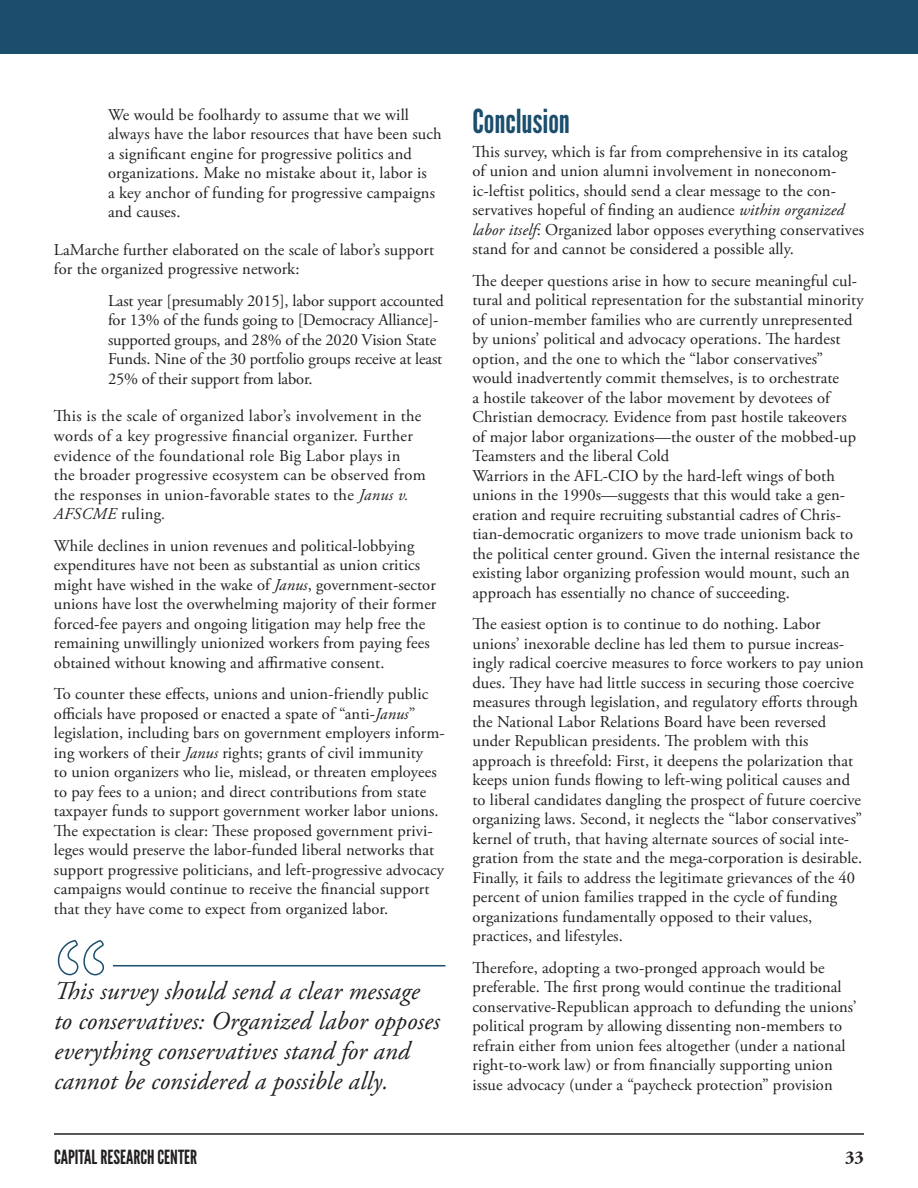
<style>
.page{position:relative;width:918px;height:1188px;background:#fff}
.page>*{position:absolute;margin:0;border:0;box-sizing:border-box;transform-origin:0 0}
.t1{font:33px "League Gothic";letter-spacing:-.005em;color:#1b4e6d}
.t2{font:italic 25.5px/30px "Adobe Garamond Pro";letter-spacing:.005em;color:#231f20}
.t3{font:19.5px "League Gothic";color:#231f20}
.t4{font:700 18px "Adobe Garamond Pro";color:#231f20}
.t5{font:16.5px/19.5px "Adobe Garamond Pro";letter-spacing:.005em;color:#231f20}
.s1{font-style:italic}
</style>
<div class="page">
<hr style="left:54px;top:1133px;width:810px;height:2px;background:#231f20">
<div style="left:0;top:0;width:918px;height:54px;background:#1b4e6d"></div>
<hr style="left:54px;top:965px;width:392px;height:1px;background:#1b4e6d">
<div style="left:54px;top:935px;width:58px;height:41px;background:#fff"></div>
<svg style="left:57px;top:940px;width:48px;height:36px"></svg>
<p class="t5" style="left:108px;top:106px;width:335px">We would be foolhardy to assume that we will always have the labor resources that have been such a significant engine for progressive politics and organizations. Make no mistake about it, labor is<br>a key anchor of funding for progressive campaigns and causes.</p>
<p class="t5" style="left:54px;top:241px;width:382px">LaMarche further elaborated on the scale of labor’s support for the organized progressive network:</p>
<p class="t5" style="left:108px;top:292px;width:337px">Last year [presumably 2015], labor support accounted for 13% of the funds going to [Democracy Alliance]- supported groups, and 28% of the 2020 Vision State Funds. Nine of the 30 portfolio groups receive at least 25% of their support from labor.</p>
<p class="t5" style="left:54px;top:407px;width:373px">This is the scale of organized labor’s involvement in the words of a key progressive financial organizer. Further evidence of the foundational role Big Labor plays in<br>the broader progressive ecosystem can be observed from the responses in union-favorable states to the <span class="s1">Janus v.<br>AFSCME</span> ruling<span class="s1">.</span></p>
<p class="t5" style="left:54px;top:536px;width:384px">While declines in union revenues and political-lobbying expenditures have not been as substantial as union critics might have wished in the wake of <span class="s1">Janus</span>, government-sector unions have lost the overwhelming majority of their former forced-fee payers and ongoing litigation may help free the remaining unwillingly unionized workers from paying fees obtained without knowing and affirmative consent.</p>
<p class="t5" style="left:54px;top:685px;width:392px">To counter these effects, unions and union-friendly public officials have proposed or enacted a spate of “anti-<span class="s1">Janus</span>” legislation, including bars on government employers inform&shy;ing workers of their <span class="s1">Janus</span> rights; grants of civil immunity<br>to union organizers who lie, mislead, or threaten employees to pay fees to a union; and direct contributions from state taxpayer funds to support government worker labor unions.<br>The expectation is clear: These proposed government privi&shy;leges would preserve the labor-funded liberal networks that support progressive politicians, and left-progressive advocacy campaigns would continue to receive the financial support that they have come to expect from organized labor.</p>
<h2 class="t2" style="left:54px;top:977px;width:387px">This survey should send a clear message to conservatives: Organized labor opposes everything conservatives stand for and cannot be considered a possible ally.</h2>
<h1 class="t1" style="left:472px;top:102px;width:99px">Conclusion</h1>
<p class="t5" style="left:472px;top:142px;width:393px">This survey, which is far from comprehensive in its catalog of union and union alumni involvement in noneconom&shy;ic-leftist politics, should send a clear message to the con&shy;servatives hopeful of finding an audience <span class="s1">within organized labor itself</span>: Organized labor opposes everything conservatives stand for and cannot be considered a possible ally.</p>
<p class="t5" style="left:472px;top:271px;width:393px">The deeper questions arise in how to secure meaningful cul&shy;tural and political representation for the substantial minority of union-member families who are currently unrepresented by unions’ political and advocacy operations. The hardest option, and the one to which the “labor conservatives” would inadvertently commit themselves, is to orchestrate<br>a hostile takeover of the labor movement by devotees of Christian democracy. Evidence from past hostile takeovers of major labor organizations—the ouster of the mobbed-up Teamsters and the liberal Cold<br>Warriors in the AFL-CIO by the hard-left wings of both unions in the 1990s—suggests that this would take a gen&shy;eration and require recruiting substantial cadres of Chris&shy;tian-democratic organizers to move trade unionism back to the political center ground. Given the internal resistance the existing labor organizing profession would mount, such an approach has essentially no chance of succeeding.</p>
<p class="t5" style="left:472px;top:615px;width:393px">The easiest option is to continue to do nothing. Labor unions’ inexorable decline has led them to pursue increas&shy;ingly radical coercive measures to force workers to pay union dues. They have had little success in securing those coercive measures through legislation, and regulatory efforts through the National Labor Relations Board have been reversed under Republican presidents. The problem with this approach is threefold: First, it deepens the polarization that keeps union funds flowing to left-wing political causes and to liberal candidates dangling the prospect of future coercive organizing laws. Second, it neglects the “labor conservatives” kernel of truth, that having alternate sources of social inte&shy;gration from the state and the mega-corporation is desirable.<br>Finally, it fails to address the legitimate grievances of the 40 percent of union families trapped in the cycle of funding organizations fundamentally opposed to their values, practices, and lifestyles.</p>
<p class="t5" style="left:472px;top:958px;width:386px">Therefore, adopting a two-pronged approach would be preferable. The first prong would continue the traditional conservative-Republican approach to defunding the unions’ political program by allowing dissenting non-members to refrain either from union fees altogether (under a national right-to-work law) or from financially supporting union issue advocacy (under a “paycheck protection” provision</p>
<p class="t3" style="left:54px;top:1146px;width:145px">CAPITAL RESEARCH CENTER</p>
<p class="t4" style="left:845px;top:1147px;width:20px">33</p>
</div>
